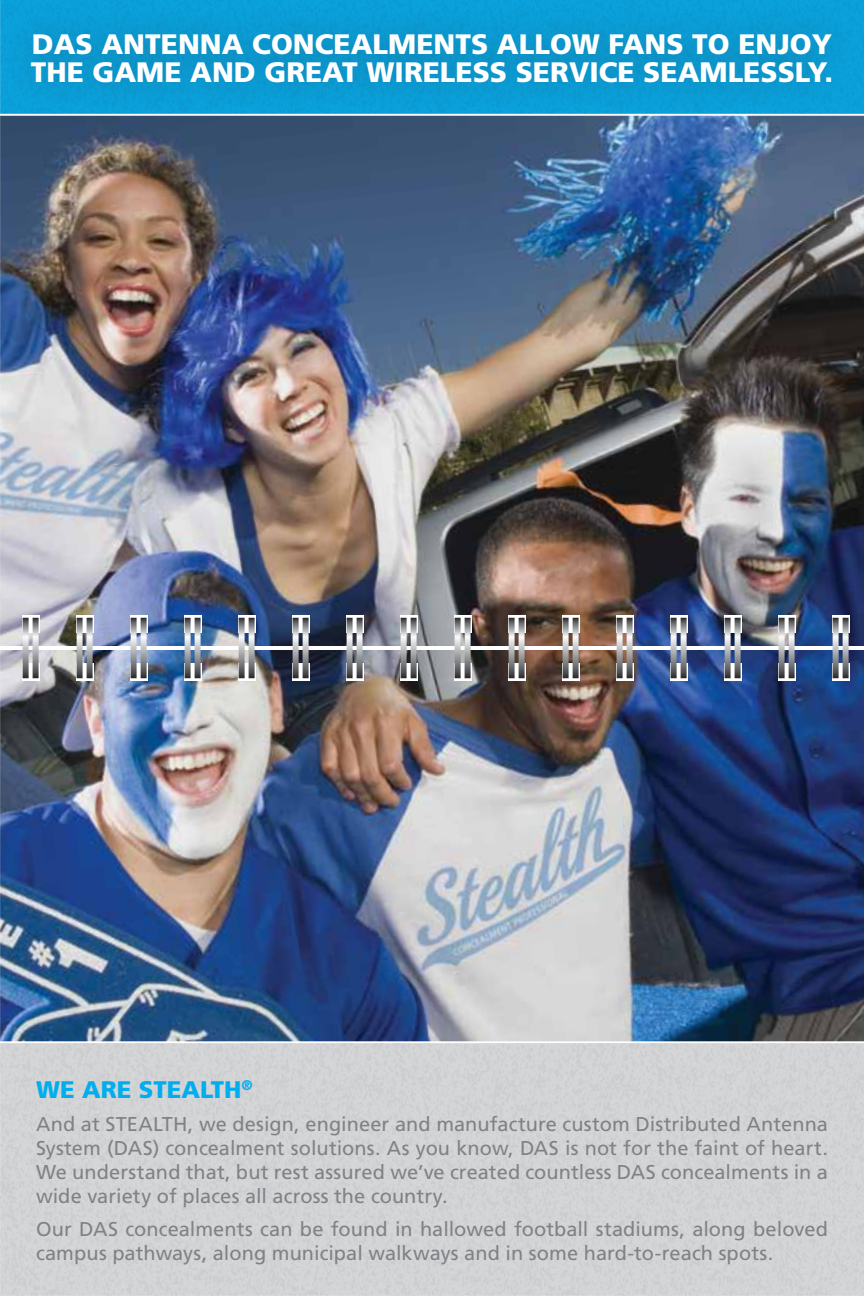
<style>
.page{position:relative;width:864px;height:1296px;background:#fff}
.page>*{position:absolute;margin:0;border:0;box-sizing:border-box;transform-origin:0 0}
.t1{font:900 28.2px/28.2px "Frutiger";color:#fff}
.t2{font:900 24px "Frutiger";color:#00aeef}
.t3{font:20px/24px "Frutiger";color:#808285;text-align:justify}
</style>
<div class="page">
<img style="left:0;top:0;width:864px;height:1296px">
<h1 class="t1" style="left:31px;top:29px;width:804px">DAS ANTENNA CONCEALMENTS ALLOW FANS TO ENJOY<br>THE GAME AND GREAT WIRELESS SERVICE SEAMLESSLY.</h1>
<p class="t2" style="left:36px;top:1075px;width:218px">WE ARE STEALTH<sup>®</sup></p>
<p class="t3" style="left:36px;top:1112px;width:794px">And at STEALTH, we design, engineer and manufacture custom Distributed Antenna System (DAS) concealment solutions. As you know, DAS is not for the faint of heart.<br>We understand that, but rest assured we’ve created countless DAS concealments in a wide variety of places all across the country.</p>
<p class="t3" style="left:36px;top:1217px;width:794px">Our DAS concealments can be found in hallowed football stadiums, along beloved campus pathways, along municipal walkways and in some hard-to-reach spots.</p>
</div>
